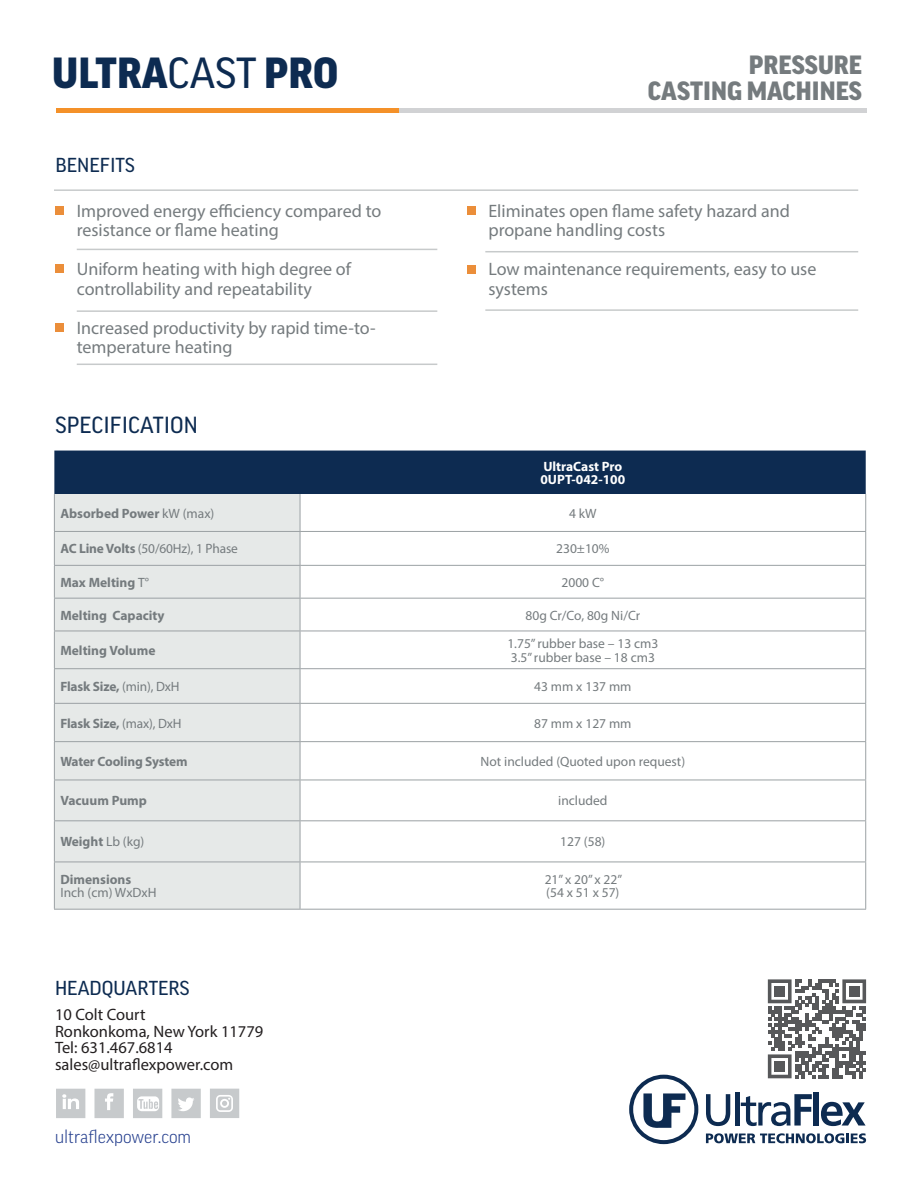
<style>
.page{position:relative;width:918px;height:1188px;background:#fff}
.page>*{position:absolute;margin:0;border:0;box-sizing:border-box;transform-origin:0 0}
.t1{font:900 42px "Good LF";color:#0d2b51}
.t2{font:900 25.5px "Good LF";color:#757b7e}
.t3{font:22.5px "Good LF";color:#0d2b51}
.t4{font:19.5px "Good Cyr";color:#0d2b51}
.t5{font:19.5px "Good LF";color:#0d2b51}
.t6{font:18px/19.5px "Myriad Pro";color:#757b7e}
.t7{font:300 18px "Good LF";color:#253f8e}
.t8{font:16.5px "Myriad Pro";color:#231f20}
.t9{font:13.5px "Myriad Pro";color:#757b7e}
.t10{font:700 13.5px "Myriad Pro";color:#757b7e}
.t11{font:700 13.5px "Myriad Pro";color:#fff}
.s1{font-weight:400}
.s2{font-weight:700}
</style>
<div class="page">
<hr style="left:183px;top:109px;width:684px;height:4px;background:#d1d2d4">
<hr style="left:57px;top:109px;width:342px;height:4px;background:#f49129">
<div style="left:54px;top:451px;width:812px;height:43px;background:#0d2b51"></div>
<div style="left:55px;top:494px;width:245px;height:415px;background:#e6e9e8"></div>
<svg style="left:301px;top:564px;width:564px;height:345px"></svg>
<hr style="left:865px;top:494px;width:1px;height:37px;background:#9ba1a4">
<hr style="left:300px;top:531px;width:566px;height:1px;background:#9ba1a4">
<hr style="left:865px;top:532px;width:1px;height:33px;background:#9ba1a4">
<hr style="left:300px;top:565px;width:566px;height:1px;background:#9ba1a4">
<hr style="left:865px;top:566px;width:1px;height:32px;background:#9ba1a4">
<hr style="left:300px;top:598px;width:566px;height:1px;background:#9ba1a4">
<hr style="left:865px;top:599px;width:1px;height:32px;background:#9ba1a4">
<hr style="left:300px;top:631px;width:566px;height:1px;background:#9ba1a4">
<hr style="left:865px;top:631px;width:1px;height:37px;background:#9ba1a4">
<hr style="left:300px;top:668px;width:566px;height:1px;background:#9ba1a4">
<hr style="left:865px;top:669px;width:1px;height:34px;background:#9ba1a4">
<hr style="left:300px;top:703px;width:566px;height:1px;background:#9ba1a4">
<hr style="left:865px;top:704px;width:1px;height:37px;background:#9ba1a4">
<hr style="left:300px;top:741px;width:566px;height:1px;background:#9ba1a4">
<hr style="left:865px;top:742px;width:1px;height:38px;background:#9ba1a4">
<hr style="left:300px;top:780px;width:566px;height:1px;background:#9ba1a4">
<hr style="left:865px;top:780px;width:1px;height:40px;background:#9ba1a4">
<hr style="left:300px;top:820px;width:566px;height:1px;background:#9ba1a4">
<hr style="left:865px;top:821px;width:1px;height:41px;background:#9ba1a4">
<hr style="left:300px;top:862px;width:566px;height:1px;background:#9ba1a4">
<hr style="left:865px;top:862px;width:1px;height:47px;background:#9ba1a4">
<hr style="left:300px;top:909px;width:566px;height:1px;background:#9ba1a4">
<hr style="left:54px;top:494px;width:1px;height:37px;background:#9ba1a4">
<hr style="left:300px;top:494px;width:1px;height:37px;background:#9ba1a4">
<hr style="left:54px;top:531px;width:246px;height:1px;background:#9ba1a4">
<hr style="left:54px;top:532px;width:1px;height:33px;background:#9ba1a4">
<hr style="left:300px;top:532px;width:1px;height:33px;background:#9ba1a4">
<hr style="left:54px;top:565px;width:246px;height:1px;background:#9ba1a4">
<hr style="left:54px;top:566px;width:1px;height:32px;background:#9ba1a4">
<hr style="left:300px;top:566px;width:1px;height:32px;background:#9ba1a4">
<hr style="left:54px;top:598px;width:246px;height:1px;background:#9ba1a4">
<hr style="left:54px;top:599px;width:1px;height:32px;background:#9ba1a4">
<hr style="left:300px;top:599px;width:1px;height:32px;background:#9ba1a4">
<hr style="left:54px;top:631px;width:246px;height:1px;background:#9ba1a4">
<hr style="left:54px;top:631px;width:1px;height:37px;background:#9ba1a4">
<hr style="left:300px;top:631px;width:1px;height:37px;background:#9ba1a4">
<hr style="left:54px;top:668px;width:246px;height:1px;background:#9ba1a4">
<hr style="left:54px;top:669px;width:1px;height:34px;background:#9ba1a4">
<hr style="left:300px;top:669px;width:1px;height:34px;background:#9ba1a4">
<hr style="left:54px;top:703px;width:246px;height:1px;background:#9ba1a4">
<hr style="left:54px;top:704px;width:1px;height:37px;background:#9ba1a4">
<hr style="left:300px;top:704px;width:1px;height:37px;background:#9ba1a4">
<hr style="left:54px;top:741px;width:246px;height:1px;background:#9ba1a4">
<hr style="left:54px;top:742px;width:1px;height:38px;background:#9ba1a4">
<hr style="left:300px;top:742px;width:1px;height:38px;background:#9ba1a4">
<hr style="left:54px;top:780px;width:246px;height:1px;background:#9ba1a4">
<hr style="left:54px;top:780px;width:1px;height:40px;background:#9ba1a4">
<hr style="left:300px;top:780px;width:1px;height:40px;background:#9ba1a4">
<hr style="left:54px;top:820px;width:246px;height:1px;background:#9ba1a4">
<hr style="left:54px;top:821px;width:1px;height:41px;background:#9ba1a4">
<hr style="left:300px;top:821px;width:1px;height:41px;background:#9ba1a4">
<hr style="left:54px;top:862px;width:246px;height:1px;background:#9ba1a4">
<hr style="left:54px;top:862px;width:1px;height:47px;background:#9ba1a4">
<hr style="left:300px;top:862px;width:1px;height:47px;background:#9ba1a4">
<hr style="left:54px;top:909px;width:246px;height:1px;background:#9ba1a4">
<svg style="left:706px;top:1133px;width:160px;height:10px"></svg>
<svg style="left:706px;top:1094px;width:24px;height:32px"></svg>
<div style="left:735px;top:1092px;width:5px;height:34px;background:#0d2b51"></div>
<svg style="left:741px;top:1094px;width:71px;height:32px"></svg>
<div style="left:813px;top:1092px;width:6px;height:34px;background:#0d2b51"></div>
<svg style="left:821px;top:1102px;width:45px;height:24px"></svg>
<svg style="left:629px;top:1075px;width:69px;height:69px"></svg>
<svg style="left:171px;top:1089px;width:30px;height:29px"></svg>
<svg style="left:95px;top:1089px;width:29px;height:29px"></svg>
<svg style="left:56px;top:1089px;width:29px;height:29px"></svg>
<svg style="left:133px;top:1089px;width:29px;height:29px"></svg>
<svg style="left:210px;top:1089px;width:29px;height:29px"></svg>
<svg style="left:768px;top:979px;width:98px;height:99px"></svg>
<div style="left:775px;top:986px;width:10px;height:10px;background:#57585a"></div>
<div style="left:849px;top:986px;width:10px;height:10px;background:#57585a"></div>
<div style="left:775px;top:1061px;width:10px;height:10px;background:#57585a"></div>
<div style="left:55px;top:206px;width:9px;height:9px;background:#eb8e3a"></div>
<div style="left:55px;top:264px;width:9px;height:9px;background:#eb8e3a"></div>
<div style="left:55px;top:324px;width:9px;height:8px;background:#eb8e3a"></div>
<div style="left:467px;top:206px;width:9px;height:9px;background:#eb8e3a"></div>
<div style="left:467px;top:265px;width:9px;height:9px;background:#eb8e3a"></div>
<hr style="left:77px;top:364px;width:360px;height:1px;background:#c7cacb">
<hr style="left:77px;top:310px;width:360px;height:2px;background:#c7cacb">
<hr style="left:77px;top:249px;width:360px;height:1px;background:#c7cacb">
<hr style="left:54px;top:189px;width:804px;height:2px;background:#c7cacb">
<hr style="left:485px;top:309px;width:373px;height:2px;background:#c7cacb">
<hr style="left:485px;top:251px;width:373px;height:1px;background:#c7cacb">
<p class="t1" style="left:52px;top:49px;width:288px">ULTRA<span class="s1">CAST</span> PRO</p>
<p class="t2" style="left:749px;top:51px;width:115px">PRESSURE</p>
<p class="t2" style="left:648px;top:77px;width:216px">CASTING MACHINES</p>
<p class="t5" style="left:55px;top:154px;width:81px">BENEFITS</p>
<p class="t6" style="left:77px;top:201px;width:306px">Improved energy efficiency compared to resistance or flame heating</p>
<p class="t6" style="left:77px;top:259px;width:276px">Uniform heating with high degree of controllability and repeatability</p>
<p class="t6" style="left:77px;top:318px;width:300px">Increased productivity by rapid time-to&shy;temperature heating</p>
<p class="t3" style="left:56px;top:412px;width:144px">SPECIFICATION</p>
<p class="t6" style="left:488px;top:201px;width:303px">Eliminates open flame safety hazard and propane handling costs</p>
<p class="t6" style="left:488px;top:259px;width:330px">Low maintenance requirements, easy to use systems</p>
<p class="t11" style="left:543px;top:457px;width:81px">UltraCast Pro</p>
<p class="t11" style="left:540px;top:471px;width:86px">0UPT-042-100</p>
<p class="t10" style="left:60px;top:504px;width:156px">Absorbed Power <span class="s1">kW (max)</span></p>
<p class="t9" style="left:569px;top:505px;width:29px">4 kW</p>
<p class="t9" style="left:60px;top:541px;width:179px"><span class="s2">AC Line Volts</span> (50/60Hz), 1 Phase</p>
<p class="t9" style="left:556px;top:541px;width:55px">230±10%</p>
<p class="t10" style="left:60px;top:573px;width:90px">Max Melting <span class="s1">T°</span></p>
<p class="t9" style="left:562px;top:574px;width:44px">2000 C°</p>
<p class="t10" style="left:60px;top:606px;width:106px">Melting Capacity</p>
<p class="t9" style="left:525px;top:607px;width:116px">80g Cr/Co, 80g Ni/Cr</p>
<p class="t10" style="left:60px;top:642px;width:97px">Melting Volume</p>
<p class="t9" style="left:507px;top:635px;width:153px">1.75” rubber base – 13 cm3</p>
<p class="t9" style="left:511px;top:649px;width:146px">3.5” rubber base – 18 cm3</p>
<p class="t10" style="left:60px;top:678px;width:121px">Flask Size, <span class="s1">(min), DxH</span></p>
<p class="t9" style="left:534px;top:678px;width:99px">43 mm x 137 mm</p>
<p class="t10" style="left:60px;top:714px;width:123px">Flask Size, <span class="s1">(max), DxH</span></p>
<p class="t9" style="left:534px;top:715px;width:99px">87 mm x 127 mm</p>
<p class="t10" style="left:60px;top:753px;width:129px">Water Cooling System</p>
<p class="t9" style="left:481px;top:753px;width:206px">Not included (Quoted upon request)</p>
<p class="t10" style="left:60px;top:792px;width:88px">Vacuum Pump</p>
<p class="t9" style="left:558px;top:793px;width:51px">included</p>
<p class="t10" style="left:60px;top:833px;width:86px">Weight <span class="s1">Lb (kg)</span></p>
<p class="t9" style="left:560px;top:834px;width:47px">127 (58)</p>
<p class="t10" style="left:60px;top:871px;width:72px">Dimensions</p>
<p class="t9" style="left:60px;top:885px;width:98px">Inch (cm) WxDxH</p>
<p class="t9" style="left:545px;top:871px;width:79px">21” x 20” x 22”</p>
<p class="t9" style="left:546px;top:885px;width:75px">(54 x 51 x 57)</p>
<p class="t4" style="left:55px;top:978px;width:136px">HEADQUARTERS</p>
<p class="t8" style="left:55px;top:1005px;width:92px">10 Colt Court</p>
<p class="t8" style="left:55px;top:1021px;width:210px">Ronkonkoma, New York 11779</p>
<p class="t8" style="left:55px;top:1038px;width:119px">Tel: 631.467.6814</p>
<p class="t8" style="left:55px;top:1054px;width:180px">sales@ultraflexpower.com</p>
<p class="t7" style="left:55px;top:1126px;width:138px">ultraflexpower.com</p>
</div>
